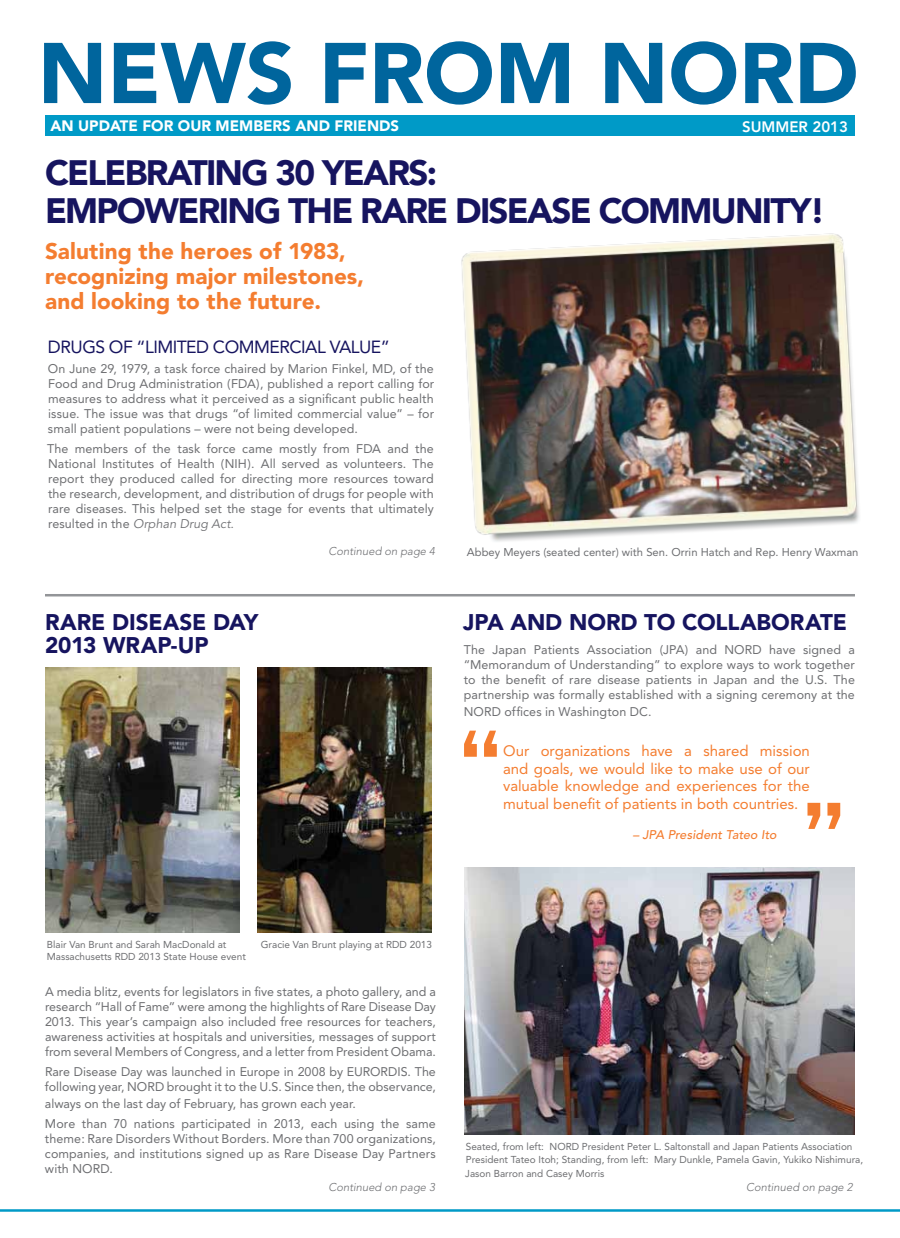
<style>
.page{position:relative;width:900px;height:1238px;background:#fff}
.page>*{position:absolute;margin:0;border:0;box-sizing:border-box;transform-origin:0 0}
.t1{font:900 85px "Avenir";color:#00659d}
.t2{font:900 35px/37.5px "Avenir";letter-spacing:-.05em;color:#16145f}
.t3{font:900 22.5px/25px "Avenir";letter-spacing:.005em;color:#f47d30}
.t4{font:900 22.5px/22.5px "Avenir";letter-spacing:-.005em;color:#16145f}
.t5{font:17.5px "Avenir";letter-spacing:-.03em;color:#16145f}
.t6{font:15px/17.5px "Avenir";letter-spacing:-.005em;color:#f47d30;text-align:justify}
.t7{font:900 15px "Avenir";color:#fff}
.t8{font:800 15px "Avenir";color:#fff}
.t9{font:12.5px/15px "Avenir";letter-spacing:.005em;color:#6d6e71;text-align:justify}
.t10{font:italic 500 12.5px "Avenir";letter-spacing:.01em;color:#f47d30}
.t11{font:11.25px "Avenir";color:#6d6e71}
.t12{font:italic 300 11.25px "Avenir";color:#6d6e71}
.t13{font:10px/13.8px "Avenir";color:#6d6e71}
.s1{font-style:italic}
</style>
<div class="page">
<div style="left:45px;top:115px;width:810px;height:20px;background:#009ac7"></div>
<hr style="left:0;top:1209px;width:900px;height:2px;background:#009ac7">
<hr style="left:45px;top:594px;width:810px;height:2px;background:#939598">
<img style="left:258px;top:668px;width:173px;height:264px">
<img style="left:45px;top:668px;width:195px;height:264px">
<img style="left:464px;top:867px;width:391px;height:267px">
<svg style="left:464px;top:730px;width:33px;height:26px"></svg>
<svg style="left:808px;top:802px;width:32px;height:27px"></svg>
<img style="left:461px;top:233px;width:398px;height:309px">
<h1 class="t1" style="left:38px;top:22px;width:822px">NEWS FROM NORD</h1>
<p class="t7" style="left:50px;top:117px;width:350px">AN UPDATE FOR OUR MEMBERS AN D FRIEN DS</p>
<p class="t8" style="left:742px;top:117px;width:107px">SUMMER 2013</p>
<h2 class="t2" style="left:45px;top:154px;width:782px">CELEBRATING 30 YEARS:<br>EMPOWERING THE RARE DISEASE COMMUN ITY!</h2>
<h3 class="t3" style="left:45px;top:239px;width:321px">SALUTING THE HEROES OF 1983,<br>RECOGNIZING MAJOR MILESTONES,<br>AND LOOKING TO THE FUTURE.</h3>
<h3 class="t5" style="left:48px;top:337px;width:343px">Drugs of “Limited Commercial Value”</h3>
<p class="t9" style="left:48px;top:361px;width:388px">On June 29, 1979, a task force chaired by M arion Finkel, M D, of the Food and Drug Administration (FDA), published a report calling for measures to address what it perceived as a significant public health issue. The issue was that drugs “of limited commercial value” – for small patient populations – were not being developed.</p>
<p class="t9" style="left:47px;top:441px;width:388px">The members of the task force came mostly from FDA and the National I nstitutes of Health (NI H). All served as volunteers. The report they produced called for directing more resources toward the research, development, and distribution of drugs for people with rare diseases. This helped set the stage for events that ultimately resulted in the <span class="s1">Orphan Drug Act.</span></p>
<h3 class="t4" style="left:45px;top:611px;width:184px">RARE DISEASE DAY<br>2013 WRAP-UP</h3>
<p class="t12" style="left:329px;top:544px;width:108px">Continued on page 4</p>
<p class="t11" style="left:467px;top:545px;width:393px">Abbey M eyers (seated center) with Sen. Orrin Hatch and Rep. Henry Waxman</p>
<h3 class="t4" style="left:463px;top:610px;width:142px">JPA AND NORD</h3>
<h3 class="t4" style="left:644px;top:610px;width:204px">TO COLLABORATE</h3>
<p class="t9" style="left:464px;top:642px;width:393px">The Japan Patients Association (JPA) and NORD have signed a “Memorandum of U nderstanding” to explore ways to work together to the benefit of rare disease patients in Japan and the U.S. The partnership was formally established with a signing ceremony at the</p>
<p class="t9" style="left:464px;top:704px;width:189px">NORD offices in Washington DC.</p>
<p class="t6" style="left:503px;top:742px;width:308px">Our organizations have a shared mission and goals, we would like to make use of our valuable knowledge and experiences for the mutual benefit of patients in both countries.</p>
<p class="t10" style="left:633px;top:827px;width:145px">– JPA President Tateo Ito</p>
<p class="t13" style="left:47px;top:938px;width:201px;line-height:12px">Blair Van Brunt and Sarah MacDonald at<br>M assachusetts RDD 2013 State House event</p>
<p class="t13" style="left:261px;top:937px;width:173px">Gracie Van Brunt playing at RDD 2013</p>
<p class="t9" style="left:45px;top:984px;width:392px">A media blitz, events for legislators in five states, a photo gallery, and a research “Hall of Fame” were among the highlights of Rare Disease Day 2013. This year’s campaign also included free resources for teachers, awareness activities at hospitals and universities, messages of support from several M embers of Congress, and a letter from President Obama.</p>
<p class="t9" style="left:45px;top:1064px;width:311px">Rare Disease Day was launched in Europe in 2008 by EUROR</p>
<p class="t9" style="left:45px;top:1064px;width:392px;text-align:right">DIS. The<br>following year, NORD brought it to the U.S. Since then, the observance,</p>
<p class="t9" style="left:45px;top:1094px;width:392px;line-height:20px">always on the last day of February, has grown each year.<br>M ore than 70 nations participated in 2013, each using the same</p>
<p class="t9" style="left:45px;top:1131px;width:392px">theme: Rare Disorders Without Borders. M ore than 700 organizations, companies, and institutions signed up as Rare Disease Day Partners with NORD.</p>
<p class="t12" style="left:329px;top:1180px;width:108px">Continued on page 3</p>
<p class="t12" style="left:746px;top:1180px;width:108px">Continued on page 2</p>
<p class="t13" style="left:465px;top:1139px;width:399px">Seated, from left: NORD President Peter L. Saltonstall and Japan Patients Association<br>President Tateo Itoh; Standing, from left: Mary Dunkle, Pamela Gavin, Yukiko Nishimura,<br>Jason Barron and Casey M orris</p>
</div>
